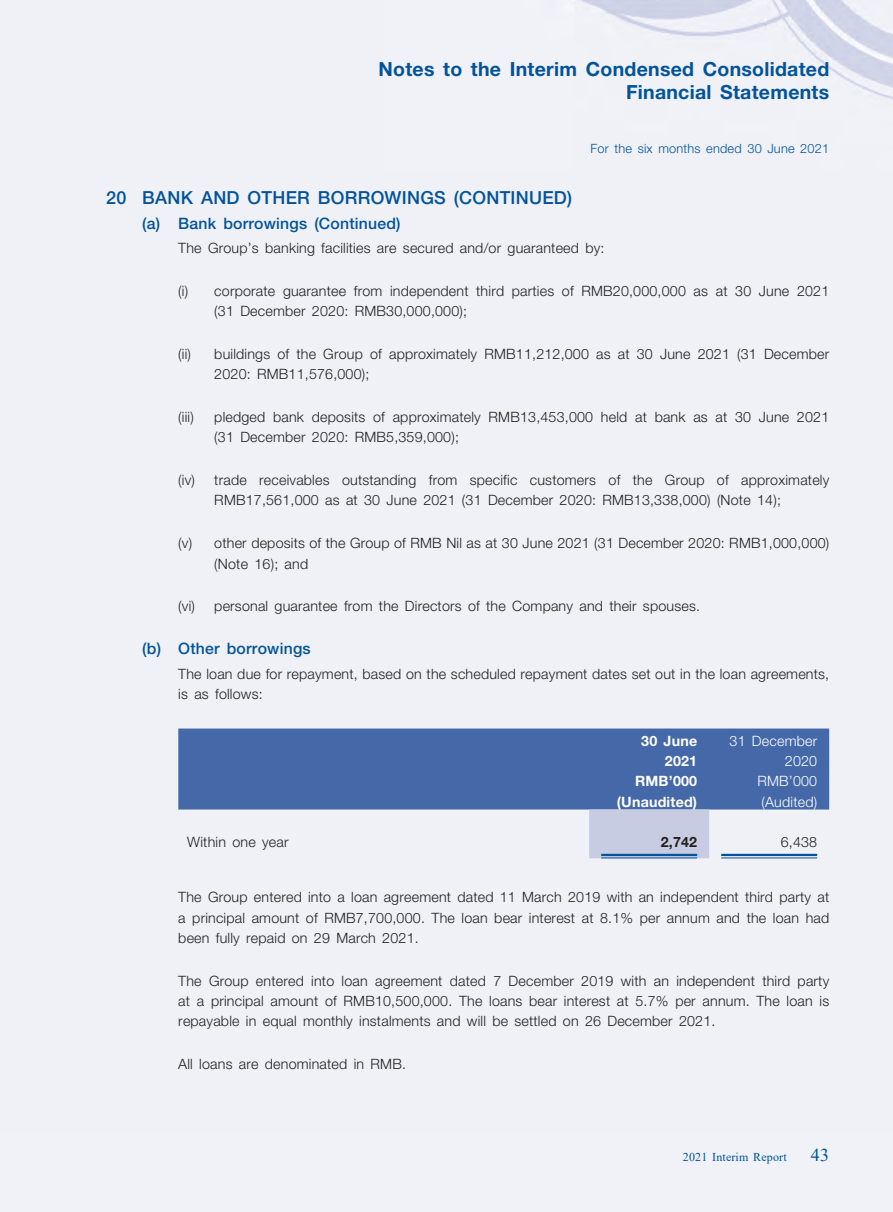
<style>
.page{position:relative;width:893px;height:1212px;background:#fff}
.page>*{position:absolute;margin:0;border:0;box-sizing:border-box;transform-origin:0 0}
.t1{font:700 19.5px/22.5px "Helvetica Neue LT Std";letter-spacing:.015em;color:#02539a;text-align:right}
._03_H1{font:500 18px "Helvetica Neue LT Std";letter-spacing:.015em;color:#02539a}
.t2{font:18px "Times New Roman";color:#02539a}
._04___H2{font:500 15.75px "Helvetica Neue LT Std";letter-spacing:.015em;color:#02539a}
._09_______IN4{font:300 14.25px/20.2px "Helvetica Neue LT Std";letter-spacing:.015em;color:#231f20}
._13_____P4{font:300 14.25px/20.2px "Helvetica Neue LT Std";letter-spacing:.015em;color:#231f20;text-align:justify}
._01_Body_Text{font:300 14.25px/20.2px "Helvetica Neue LT Std";letter-spacing:.015em;color:#fff;text-align:right}
._01_Body_Text-2{font:700 14.25px/20.2px "Helvetica Neue LT Std";letter-spacing:.015em;color:#fff;text-align:right}
._15_Table_Stub{font:300 14.25px "Helvetica Neue LT Std";letter-spacing:.015em;color:#231f20}
._01_Body_Text-3{font:700 14.25px "Helvetica Neue LT Std";color:#231f20}
._01_Body_Text-4{font:300 14.25px "Helvetica Neue LT Std";color:#231f20}
.t3{font:300 12.75px "Helvetica Neue LT Std";letter-spacing:.015em;color:#02539a}
.t4{font:12px "Times New Roman";letter-spacing:.01em;color:#02539a}
</style>
<div class="page">
<div style="left:178px;top:728px;width:651px;height:81px;background:#4569a8"></div>
<div style="left:589px;top:809px;width:120px;height:49px;background:#c7cce3"></div>
<hr style="left:601px;top:854px;width:96px;height:2px;background:#02539a">
<hr style="left:601px;top:857px;width:96px;height:1px;background:#02539a">
<hr style="left:721px;top:854px;width:96px;height:2px;background:#02539a">
<hr style="left:721px;top:857px;width:96px;height:1px;background:#02539a">
<h1 class="t1" style="left:379px;top:57px;width:452px">Notes to the Interim Condensed Consolidated<br>Financial Statements</h1>
<p class="t3" style="left:590px;top:141px;width:240px">For the six months ended 30 June 2021</p>
<p class="_03_H1" style="left:106px;top:187px;width:467px">20 BANK AND OTHER BORROWINGS (CONTINUED)</p>
<p class="_04___H2" style="left:142px;top:214px;width:260px">(a) Bank borrowings (Continued)</p>
<p class="_13_____P4" style="left:178px;top:238px;width:428px">The Group’s banking facilities are secured and/or guaranteed by:</p>
<p class="_09_______IN4" style="left:214px;top:281px;width:616px;text-indent:-36px">(i) corporate guarantee from independent third parties of RMB20,000,000 as at 30 June 2021 (31 December 2020: RMB30,000,000);</p>
<p class="_09_______IN4" style="left:178px;top:344px;width:14px">(ii)</p>
<p class="_09_______IN4" style="left:214px;top:344px;width:616px">buildings of the Group of approximately RMB11,212,000 as at 30 June 2021 (31 December<br>2020: RMB11,576,000);</p>
<p class="_09_______IN4" style="left:178px;top:407px;width:17px">(iii)</p>
<p class="_09_______IN4" style="left:214px;top:407px;width:616px">pledged bank deposits of approximately RMB13,453,000 held at bank as at 30 June 2021 (31 December 2020: RMB5,359,000);</p>
<p class="_09_______IN4" style="left:178px;top:470px;width:18px">(iv)</p>
<p class="_09_______IN4" style="left:214px;top:470px;width:616px">trade receivables outstanding from specific customers of the Group of approximately<br>RMB17,561,000 as at 30 June 2021 (31 December 2020: RMB13,338,000) (Note 14);</p>
<p class="_09_______IN4" style="left:214px;top:533px;width:617px;text-indent:-36px">(v) other deposits of the Group of RMB Nil as at 30 June 2021 (31 December 2020: RMB1,000,000) (Note 16); and</p>
<p class="_09_______IN4" style="left:178px;top:596px;width:18px">(vi)</p>
<p class="_09_______IN4" style="left:214px;top:596px;width:487px">personal guarantee from the Directors of the Company and their spouses.</p>
<p class="_04___H2" style="left:142px;top:639px;width:170px">(b) Other borrowings</p>
<p class="_13_____P4" style="left:178px;top:663px;width:652px">The loan due for repayment, based on the scheduled repayment dates set out in the loan agreements, is as follows:</p>
<p class="_01_Body_Text-2" style="left:641px;top:730px;width:57px">30 June<br>2021</p>
<p class="_01_Body_Text" style="left:729px;top:730px;width:89px">31 December<br>2020</p>
<p class="_01_Body_Text-2" style="left:635px;top:771px;width:64px">RMB’000</p>
<p class="_01_Body_Text" style="left:757px;top:771px;width:61px">RMB’000</p>
<p class="_01_Body_Text-2" style="left:617px;top:791px;width:82px">(Unaudited)</p>
<p class="_01_Body_Text" style="left:761px;top:791px;width:57px">(Audited)</p>
<p class="_15_Table_Stub" style="left:187px;top:833px;width:103px">Within one year</p>
<p class="_01_Body_Text-3" style="left:661px;top:833px;width:38px">2,742</p>
<p class="_01_Body_Text-4" style="left:781px;top:833px;width:38px">6,438</p>
<p class="_13_____P4" style="left:178px;top:887px;width:652px">The Group entered into a loan agreement dated 11 March 2019 with an independent third party at a principal amount of RMB7,700,000. The loan bear interest at 8.1% per annum and the loan had been fully repaid on 29 March 2021.</p>
<p class="_13_____P4" style="left:178px;top:970px;width:652px">The Group entered into loan agreement dated 7 December 2019 with an independent third party at a principal amount of RMB10,500,000. The loans bear interest at 5.7% per annum. The loan is repayable in equal monthly instalments and will be settled on 26 December 2021.</p>
<p class="_13_____P4" style="left:178px;top:1053px;width:229px">All loans are denominated in RMB.</p>
<p class="t4" style="left:683px;top:1148px;width:105px">2021 Interim Report</p>
<p class="t2" style="left:811px;top:1142px;width:20px">43</p>
</div>
